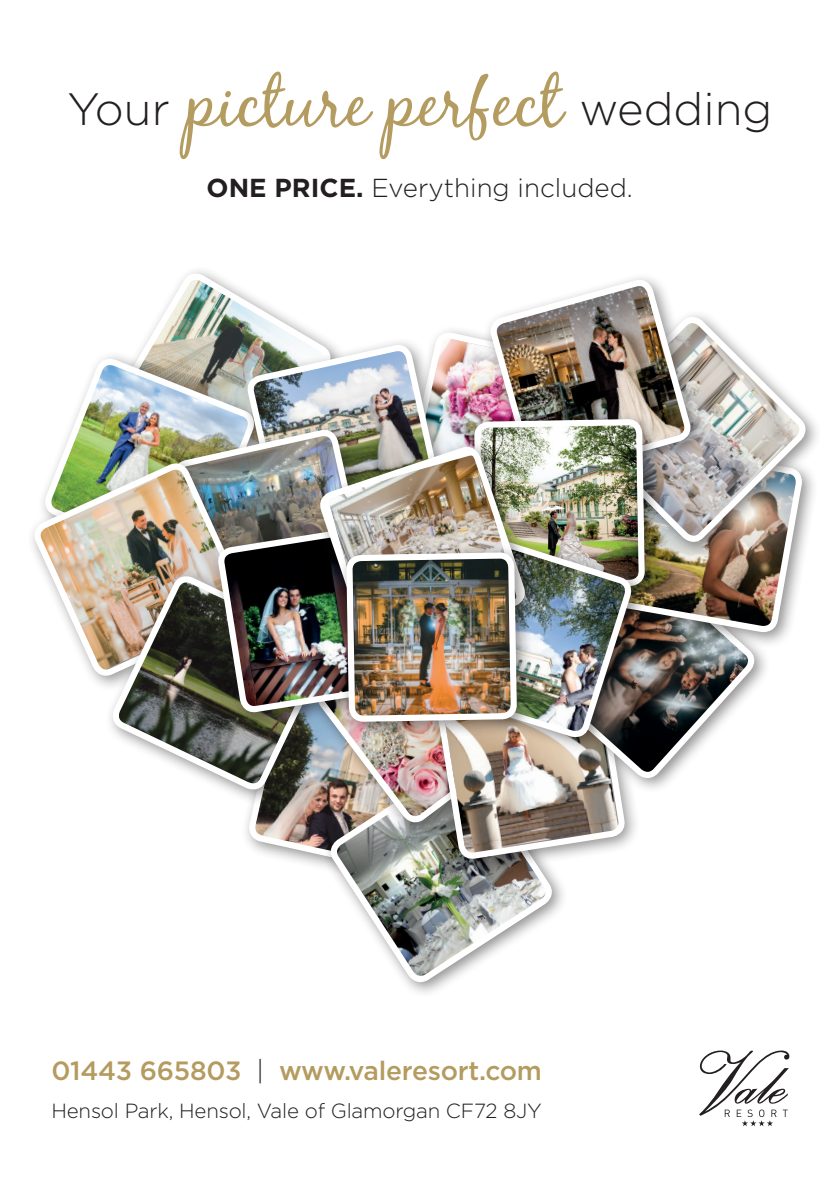
<style>
.page{position:relative;width:840px;height:1191px;background:#fff}
.page>*{position:absolute;margin:0;border:0;box-sizing:border-box;transform-origin:0 0}
.t1{font:69.6px "Black Jack";color:#b49b5f}
.t2{font:500 26.4px "Gotham";letter-spacing:-.01em;color:#b49b5f}
.t3{font:300 26px "Gotham";color:#231f20}
.t4{font:300 20.4px "Gotham";letter-spacing:-.01em;color:#231f20}
.s1{font-family:"Gotham";font-weight:300;font-size:45.2px;color:#231f20}
.s2{font-size:59.2px}
.s3{font-weight:700}
.s4{font-weight:300;color:#231f20}
</style>
<div class="page">
<svg style="left:699px;top:1050px;width:90px;height:76px"></svg>
<svg style="left:246px;top:806px;width:77px;height:61px"></svg>
<svg style="left:329px;top:839px;width:20px;height:56px"></svg>
<svg style="left:140px;top:270px;width:180px;height:81px"></svg>
<div style="left:37px;top:351px;width:233px;height:232px;background:#231f20;opacity:.5"></div>
<img style="left:41px;top:355px;width:198px;height:100px">
<div style="left:239px;top:337px;width:219px;height:218px;background:#231f20;opacity:.5"></div>
<img style="left:248px;top:346px;width:101px;height:76px">
<div style="left:165px;top:422px;width:219px;height:218px;background:#231f20;opacity:.5"></div>
<img style="left:174px;top:431px;width:146px;height:86px">
<div style="left:26px;top:455px;width:238px;height:237px;background:#231f20;opacity:.5"></div>
<img style="left:34px;top:463px;width:214px;height:229px">
<div style="left:105px;top:568px;width:238px;height:238px;background:#231f20;opacity:.5"></div>
<img style="left:109px;top:572px;width:200px;height:223px">
<svg style="left:316px;top:777px;width:33px;height:55px;background:#735d56"></svg>
<div style="left:210px;top:517px;width:212px;height:212px;background:#231f20;opacity:.5"></div>
<img style="left:219px;top:527px;width:130px;height:250px">
<div style="left:521px;top:545px;width:249px;height:249px;background:#231f20;opacity:.5"></div>
<svg style="left:647px;top:662px;width:109px;height:123px"></svg>
<img style="left:647px;top:558px;width:155px;height:104px">
<div style="left:571px;top:308px;width:250px;height:250px;background:#231f20;opacity:.5"></div>
<img style="left:660px;top:315px;width:147px;height:235px">
<div style="left:482px;top:272px;width:224px;height:223px;background:#231f20;opacity:.5"></div>
<img style="left:647px;top:272px;width:42px;height:240px">
<div style="left:465px;top:411px;width:195px;height:194px;background:#231f20;opacity:.5"></div>
<img style="left:519px;top:272px;width:128px;height:665px">
<div style="left:419px;top:526px;width:228px;height:227px;background:#231f20;opacity:.5"></div>
<img style="left:519px;top:531px;width:116px;height:211px">
<div style="left:311px;top:438px;width:230px;height:229px;background:#231f20;opacity:.5"></div>
<img style="left:320px;top:420px;width:204px;height:257px">
<div style="left:338px;top:544px;width:195px;height:194px;background:#231f20;opacity:.5"></div>
<img style="left:349px;top:272px;width:170px;height:721px">
<p class="t1" style="left:67px;top:60px;width:706px"><span class="s1">Your</span> picture per<span class="s2">f</span>ect <span class="s1">wedding</span></p>
<p class="t3" style="left:206px;top:172px;width:427px"><span class="s3">ONE PRICE.</span> Everything included.</p>
<p class="t2" style="left:51px;top:1053px;width:491px">01443 665803 <span class="s4">|</span> www.valeresort.com</p>
<p class="t4" style="left:51px;top:1097px;width:491px">Hensol Park, Hensol, Vale of Glamorgan CF72 8JY</p>
</div>
